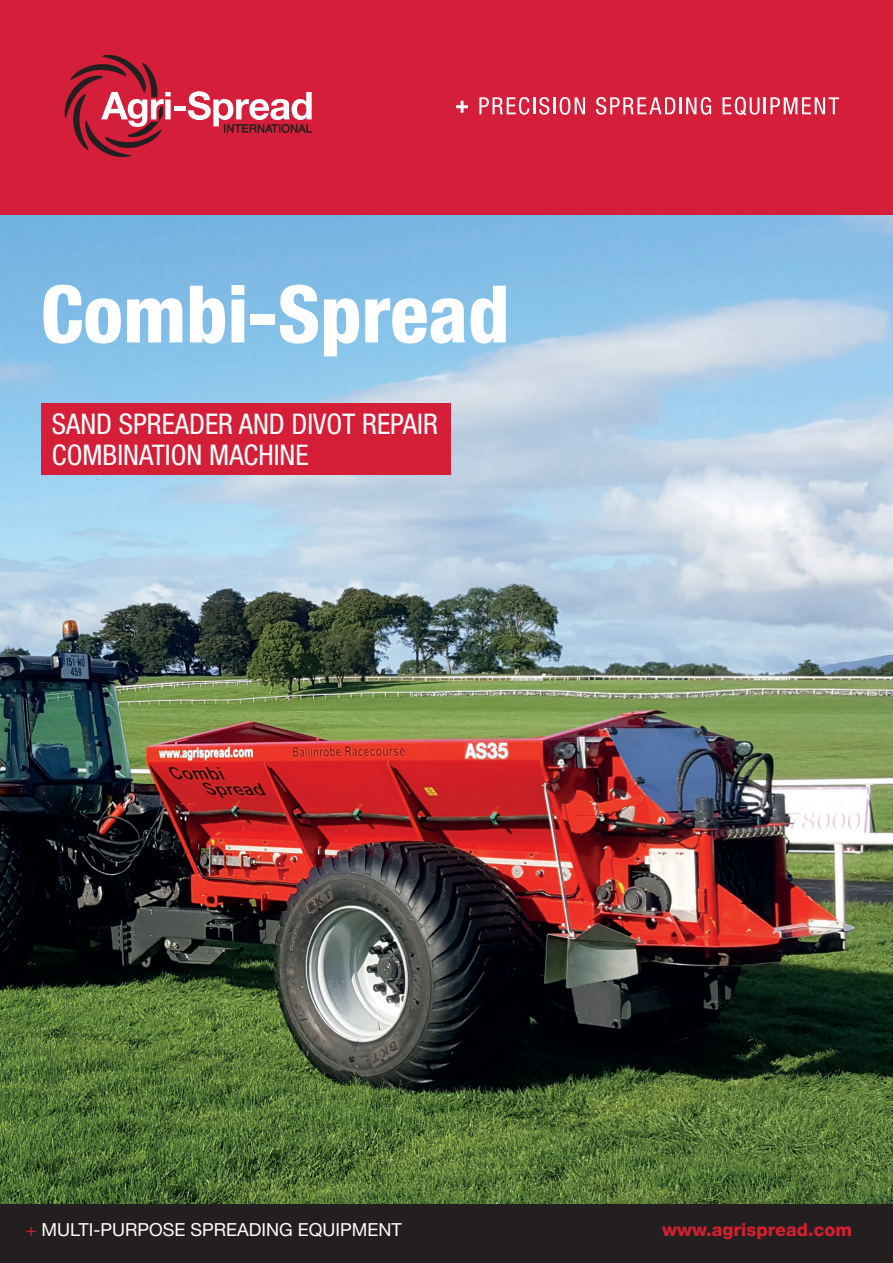
<style>
.page{position:relative;width:893px;height:1263px;background:#fff}
.page>*{position:absolute;margin:0;border:0;box-sizing:border-box;transform-origin:0 0}
.t1{font:800 condensed 79.5px "Helvetica Neue LT Std";color:#fff}
.t2{font:condensed 33px "Helvetica Neue LT Std";color:#fff}
.t3{font:condensed 28.5px/31.5px "Helvetica Neue LT Std";color:#fff}
.t4{font:18px "Helvetica Neue LT Std";color:#fffefa}
.t5{font:800 18px "Helvetica Neue LT Std";color:#d51f30}
.s1{color:#d0202c}
</style>
<div class="page">
<img style="left:0;top:215px;width:893px;height:989px">
<div style="left:0;top:0;width:893px;height:214px;background:#d41e3a"></div>
<svg style="left:456px;top:101px;width:12px;height:12px"></svg>
<svg style="left:596px;top:97px;width:115px;height:18px"></svg>
<svg style="left:479px;top:97px;width:106px;height:18px"></svg>
<svg style="left:722px;top:97px;width:117px;height:18px"></svg>
<svg style="left:64px;top:55px;width:107px;height:103px"></svg>
<hr style="left:174px;top:107px;width:11px;height:4px;background:#fff">
<svg style="left:188px;top:91px;width:124px;height:42px"></svg>
<div style="left:41px;top:403px;width:409px;height:72px;background:#d51f38"></div>
<div style="left:0;top:1204px;width:893px;height:59px;background:#231f20"></div>
<h1 class="t1" style="left:41px;top:265px;width:470px">Combi-Spread</h1>
<p class="t3" style="left:52px;top:408px;width:387px">SAND SPREADER AND DIVOT REPAIR<br>COMBINATION MACHINE</p>
<p class="t2" style="left:78px;top:412px;width:232px">FERTILISER &amp; LIME</p>
<p class="t4" style="left:26px;top:1219px;width:378px"><span class="s1">+</span> MULTI-PURPOSE SPREADING EQUIPMENT</p>
<p class="t5" style="left:662px;top:1219px;width:192px">www.agrispread.com</p>
</div>
